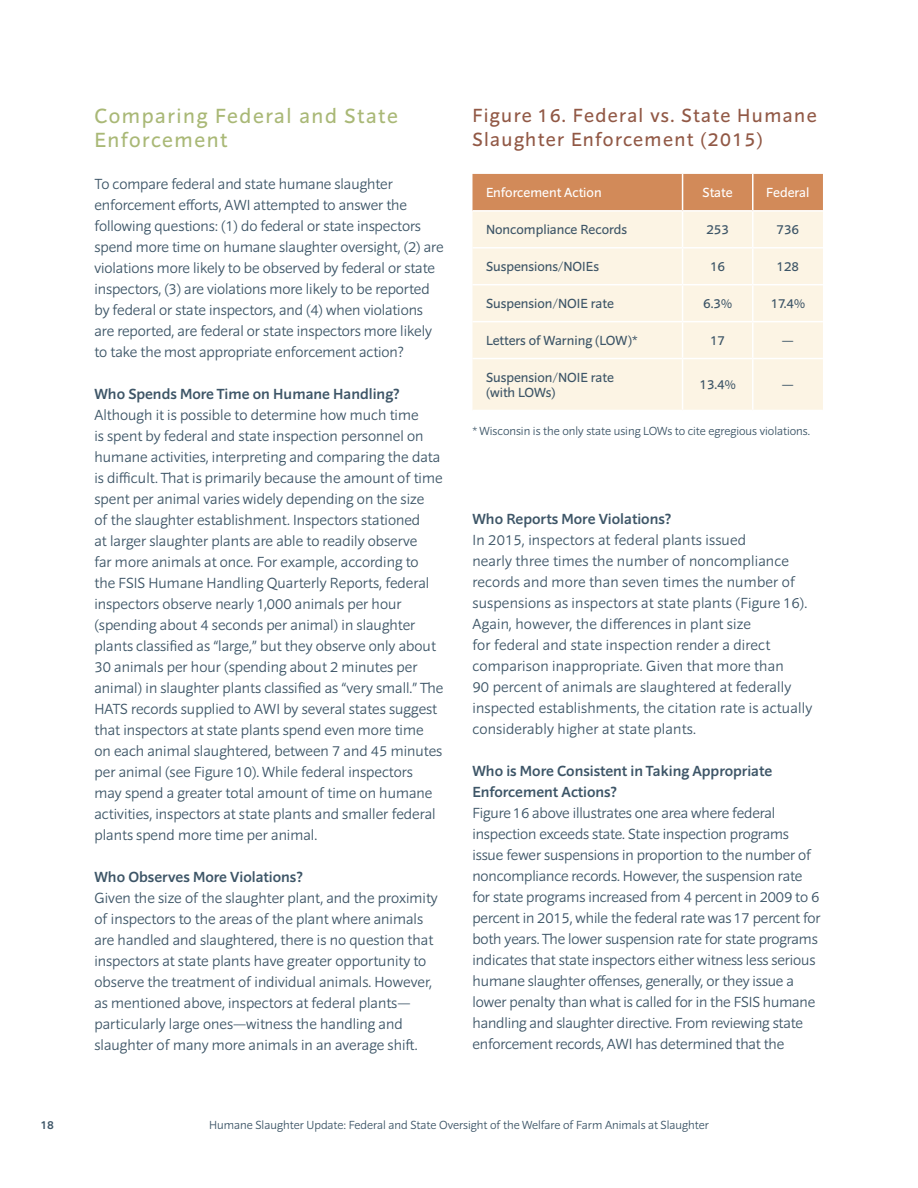
<style>
.page{position:relative;width:918px;height:1188px;background:#fff}
.page>*{position:absolute;margin:0;border:0;box-sizing:border-box;transform-origin:0 0}
.t1{font:21px/24px "Sonus";letter-spacing:.075em;color:#a9b876}
.t2{font:19.5px/24px "Sonus";letter-spacing:.07em;color:#915845}
.t3{font:300 15px/21px "Sonus";color:#3d5567}
.t4{font:500 15px/21px "Sonus";color:#3d5567}
.t5{font:13.5px/15px "Sonus";color:#3d5567}
.t6{font:13.5px "Sonus";color:#fff}
.t7{font:300 12px "Sonus";color:#3d5567}
.t8{font:500 12px "Sonus";color:#3d5567}
</style>
<div class="page">
<div style="left:472px;top:174px;width:351px;height:36px;background:#d28a59"></div>
<div style="left:472px;top:212px;width:351px;height:198px;background:#fcf4e4"></div>
<hr style="left:682px;top:174px;width:1px;height:36px;background:#fff">
<hr style="left:752px;top:174px;width:2px;height:36px;background:#fff">
<hr style="left:682px;top:212px;width:1px;height:35px;background:#fff">
<hr style="left:752px;top:212px;width:2px;height:35px;background:#fff">
<hr style="left:472px;top:247px;width:211px;height:2px;background:#fff">
<hr style="left:683px;top:247px;width:70px;height:2px;background:#fff">
<hr style="left:682px;top:249px;width:1px;height:35px;background:#fff">
<hr style="left:753px;top:247px;width:70px;height:2px;background:#fff">
<hr style="left:752px;top:249px;width:2px;height:35px;background:#fff">
<hr style="left:472px;top:284px;width:211px;height:1px;background:#fff">
<hr style="left:683px;top:284px;width:70px;height:1px;background:#fff">
<hr style="left:682px;top:285px;width:1px;height:36px;background:#fff">
<hr style="left:753px;top:284px;width:70px;height:1px;background:#fff">
<hr style="left:752px;top:285px;width:2px;height:36px;background:#fff">
<hr style="left:472px;top:321px;width:211px;height:1px;background:#fff">
<hr style="left:683px;top:321px;width:70px;height:1px;background:#fff">
<hr style="left:682px;top:322px;width:1px;height:36px;background:#fff">
<hr style="left:753px;top:321px;width:70px;height:1px;background:#fff">
<hr style="left:752px;top:322px;width:2px;height:36px;background:#fff">
<hr style="left:472px;top:358px;width:211px;height:1px;background:#fff">
<hr style="left:683px;top:358px;width:70px;height:1px;background:#fff">
<hr style="left:682px;top:359px;width:1px;height:51px;background:#fff">
<hr style="left:753px;top:358px;width:70px;height:1px;background:#fff">
<hr style="left:752px;top:359px;width:2px;height:51px;background:#fff">
<p class="t1" style="left:94px;top:104px;width:305px">Comparing Federal and State<br>Enforcement</p>
<p class="t3" style="left:94px;top:173px;width:351px">To compare federal and state humane slaughter enforcement efforts, AWI attempted to answer the following questions: (1) do federal or state inspectors spend more time on humane slaughter oversight, (2) are violations more likely to be observed by federal or state inspectors, (3) are violations more likely to be reported by federal or state inspectors, and (4) when violations are reported, are federal or state inspectors more likely to take the most appropriate enforcement action?</p>
<p class="t4" style="left:94px;top:384px;width:307px">Who Spends More Time on Humane Handling?</p>
<p class="t3" style="left:94px;top:404px;width:351px">Although it is possible to determine how much time<br>is spent by federal and state inspection personnel on humane activities, interpreting and comparing the data is difficult. That is primarily because the amount of time spent per animal varies widely depending on the size<br>of the slaughter establishment. Inspectors stationed<br>at larger slaughter plants are able to readily observe<br>far more animals at once. For example, according to<br>the FSIS Humane Handling Quarterly Reports, federal inspectors observe nearly 1,000 animals per hour (spending about 4 seconds per animal) in slaughter plants classified as “large,” but they observe only about 30 animals per hour (spending about 2 minutes per animal) in slaughter plants classified as “very small.” The HATS records supplied to AWI by several states suggest that inspectors at state plants spend even more time on each animal slaughtered, between 7 and 45 minutes per animal (see Figure 10). While federal inspectors may spend a greater total amount of time on humane activities, inspectors at state plants and smaller federal plants spend more time per animal.</p>
<p class="t4" style="left:94px;top:867px;width:210px">Who Observes More Violations?</p>
<p class="t3" style="left:94px;top:887px;width:345px">Given the size of the slaughter plant, and the proximity of inspectors to the areas of the plant where animals are handled and slaughtered, there is no question that inspectors at state plants have greater opportunity to observe the treatment of individual animals. However, as mentioned above, inspectors at federal plants— particularly large ones—witness the handling and slaughter of many more animals in an average shift.</p>
<p class="t2" style="left:472px;top:103px;width:346px">Figure 16. Federal vs. State Humane<br>Slaughter Enforcement (2015)</p>
<p class="t6" style="left:486px;top:184px;width:117px">Enforcement Action</p>
<p class="t6" style="left:703px;top:184px;width:32px">State</p>
<p class="t6" style="left:766px;top:184px;width:45px">Federal</p>
<p class="t5" style="left:486px;top:222px;width:142px">Noncompliance Records</p>
<p class="t5" style="left:706px;top:222px;width:24px">253</p>
<p class="t5" style="left:777px;top:222px;width:24px">736</p>
<p class="t5" style="left:486px;top:259px;width:114px">Suspensions/NOIEs</p>
<p class="t5" style="left:710px;top:259px;width:17px">16</p>
<p class="t5" style="left:777px;top:259px;width:24px">128</p>
<p class="t5" style="left:486px;top:296px;width:129px">Suspension/NOIE rate</p>
<p class="t5" style="left:703px;top:296px;width:30px">6.3%</p>
<p class="t5" style="left:771px;top:296px;width:36px">17.4%</p>
<p class="t5" style="left:486px;top:333px;width:153px">Letters of Warning (LOW)*</p>
<p class="t5" style="left:710px;top:333px;width:17px">17</p>
<p class="t5" style="left:782px;top:333px;width:13px">—</p>
<p class="t5" style="left:486px;top:370px;width:129px">Suspension/NOIE rate (with LOWs)</p>
<p class="t5" style="left:699px;top:377px;width:38px">13.4%</p>
<p class="t5" style="left:782px;top:377px;width:13px">—</p>
<p class="t7" style="left:473px;top:423px;width:339px">* Wisconsin is the only state using LOWs to cite egregious violations.</p>
<p class="t4" style="left:472px;top:508px;width:200px">Who Reports More Violations?</p>
<p class="t3" style="left:472px;top:529px;width:341px">In 2015, inspectors at federal plants issued<br>nearly three times the number of noncompliance records and more than seven times the number of suspensions as inspectors at state plants (Figure 16).<br>Again, however, the differences in plant size<br>for federal and state inspection render a direct comparison inappropriate. Given that more than<br>90 percent of animals are slaughtered at federally inspected establishments, the citation rate is actually considerably higher at state plants.</p>
<p class="t4" style="left:472px;top:760px;width:301px">Who is More Consistent in Taking Appropriate<br>Enforcement Actions?</p>
<p class="t3" style="left:472px;top:802px;width:350px">Figure 16 above illustrates one area where federal inspection exceeds state. State inspection programs issue fewer suspensions in proportion to the number of noncompliance records. However, the suspension rate for state programs increased from 4 percent in 2009 to 6 percent in 2015, while the federal rate was 17 percent for both years. The lower suspension rate for state programs indicates that state inspectors either witness less serious humane slaughter offenses, generally, or they issue a lower penalty than what is called for in the FSIS humane handling and slaughter directive. From reviewing state enforcement records, AWI has determined that the</p>
<p class="t8" style="left:40px;top:1118px;width:15px">18</p>
<p class="t7" style="left:209px;top:1118px;width:501px">Humane Slaughter Update: Federal and State Oversight of the Welfare of Farm Animals at Slaughter</p>
</div>
